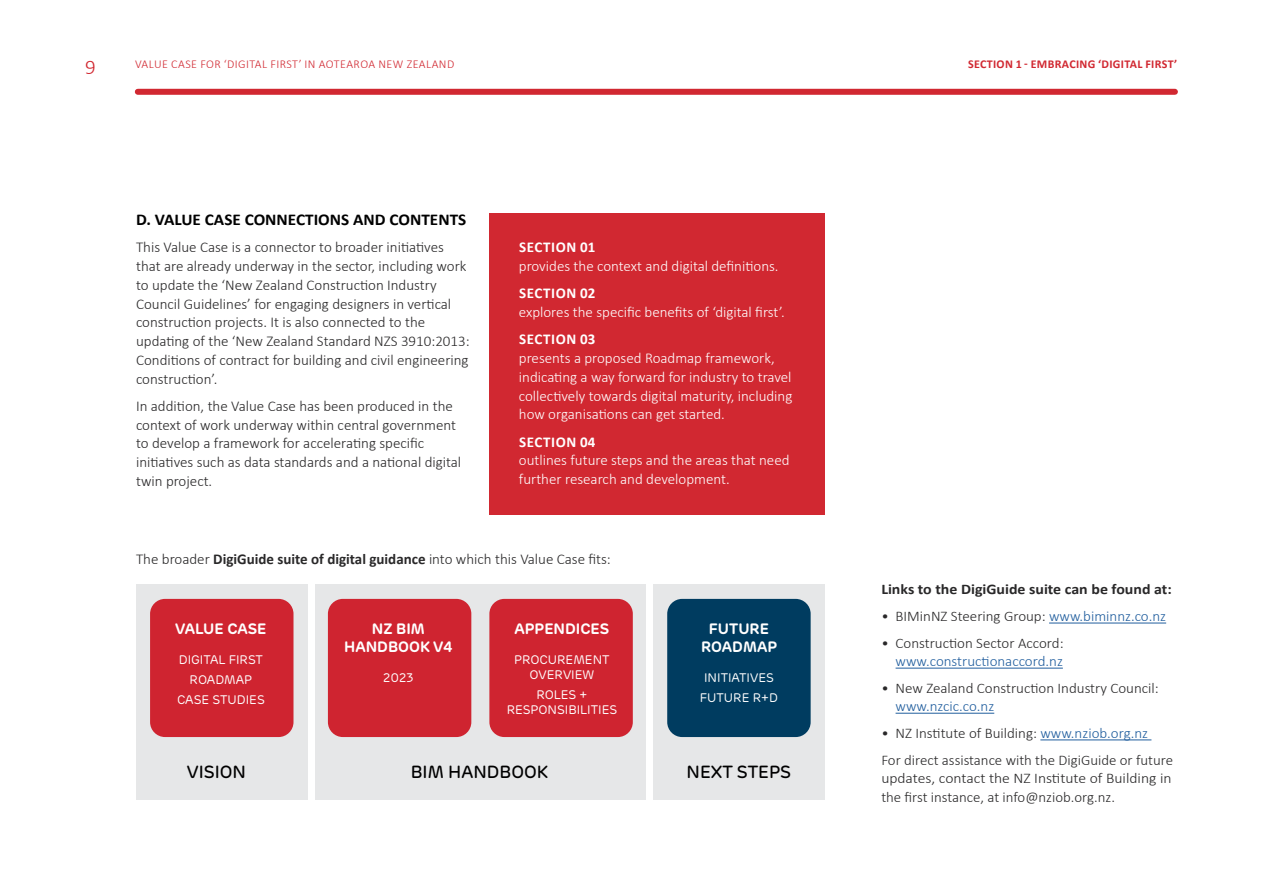
<style>
.page{position:relative;width:1263px;height:893px;background:#fff}
.page>*{position:absolute;margin:0;border:0;box-sizing:border-box;transform-origin:0 0}
.t1{font:300 21px "Calibri";color:#d12831}
.t2{font:500 17.4px "New Rubrik";color:#000}
.t3{font:700 16.5px "Calibri";color:#000;scale:1.04 1}
.t4{font:300 15px/18.8px "Calibri";color:#292829}
.t5{font:300 15px/18.8px "Calibri";color:#fff}
.t6{font:700 15px "Calibri";letter-spacing:.04em;color:#fff}
.t7{font:700 14.85px/17.9px "New Rubrik";color:#fff;text-align:center}
.t8{font:300 14.7px/26.7px "Calibri";color:#292829}
.t9{font:300 14.7px/18.3px "Calibri";color:#292829;scale:1.06 1}
.t10{font:300 14.7px "Calibri";color:#215e9e}
.t11{font:700 14.7px "Calibri";color:#292829;scale:1.08 1}
.t12{font:12.45px/20px "Rubrik";color:#fff;text-align:center}
.t13{font:300 12px "Calibri";letter-spacing:.04em;color:#d12831}
.t14{font:700 12px "Calibri";letter-spacing:.03em;color:#d12831}
.s1{font-weight:700}
.s2{color:#215e9e}
</style>
<div class="page">
<div style="left:138px;top:89px;width:1037px;height:6px;background:#d12831"></div>
<div style="left:136px;top:584px;width:171px;height:215px;background:#e6e7e8"></div>
<div style="left:315px;top:584px;width:330px;height:215px;background:#e6e7e8"></div>
<div style="left:653px;top:584px;width:172px;height:215px;background:#e6e7e8"></div>
<div style="left:150px;top:599px;width:143px;height:138px;background:#cf2430;border-radius:15px"></div>
<div style="left:328px;top:599px;width:143px;height:138px;background:#cf2430;border-radius:15px"></div>
<div style="left:489px;top:599px;width:144px;height:138px;background:#cf2430;border-radius:15px"></div>
<div style="left:667px;top:599px;width:144px;height:138px;background:#003c60;border-radius:15px"></div>
<hr style="left:1049px;top:623px;width:117px;height:1px;background:#215e9e">
<hr style="left:895px;top:668px;width:168px;height:1px;background:#215e9e">
<hr style="left:895px;top:713px;width:99px;height:1px;background:#215e9e">
<hr style="left:1040px;top:739px;width:111px;height:1px;background:#215e9e">
<div style="left:489px;top:213px;width:336px;height:301px;background:#d12831"></div>
<h1 class="t1" style="left:85px;top:54px;width:12px">9</h1>
<p class="t13" style="left:135px;top:56px;width:321px">VALUE CASE FOR ‘DIGITAL FIRST’ IN AOTEAROA NEW ZEALAND</p>
<p class="t14" style="left:968px;top:55px;width:211px">SECTION 1 - EMBRACING ‘DIGITAL FIRST’</p>
<p class="t3" style="left:136px;top:208px;width:319px">D. VALUE CASE CONNECTIONS AND CONTENTS</p>
<p class="t4" style="left:136px;top:238px;width:335px">This Value Case is a connector to broader initiatives that are already underway in the sector, including work to update the ‘New Zealand Construction Industry Council Guidelines’ for engaging designers in vertical construction projects. It is also connected to the updating of the ‘New Zealand Standard NZS 3910:2013:<br>Conditions of contract for building and civil engineering construction’.</p>
<p class="t4" style="left:136px;top:396px;width:327px">In addition, the Value Case has been produced in the context of work underway within central government to develop a framework for accelerating specific initiatives such as data standards and a national digital twin project.</p>
<p class="t6" style="left:519px;top:237px;width:78px">SECTION 01</p>
<p class="t5" style="left:519px;top:257px;width:261px">provides the context and digital definitions.</p>
<p class="t6" style="left:519px;top:283px;width:78px">SECTION 02</p>
<p class="t5" style="left:519px;top:303px;width:267px">explores the specific benefits of ‘digital first’.</p>
<p class="t6" style="left:519px;top:329px;width:78px">SECTION 03</p>
<p class="t5" style="left:519px;top:349px;width:275px">presents a proposed Roadmap framework, indicating a way forward for industry to travel collectively towards digital maturity, including how organisations can get started.</p>
<p class="t6" style="left:519px;top:431px;width:78px">SECTION 04</p>
<p class="t5" style="left:519px;top:451px;width:272px">outlines future steps and the areas that need further research and development.</p>
<p class="t4" style="left:136px;top:549px;width:476px">The broader <span class="s1">DigiGuide suite of digital guidance</span> into which this Value Case fits:</p>
<p class="t7" style="left:175px;top:620px;width:93px">VALUE CASE</p>
<p class="t12" style="left:177px;top:650px;width:89px">DIGITAL FIRST<br>ROADMAP<br>CASE STUDIES</p>
<p class="t7" style="left:344px;top:620px;width:110px">NZ BIM<br>HANDBOOK V4</p>
<p class="t12" style="left:383px;top:668px;width:32px">2023</p>
<p class="t7" style="left:514px;top:620px;width:96px">APPENDICES</p>
<p class="t12" style="left:514px;top:652px;width:97px;line-height:14.9px">PROCUREMENT<br>OVERVIEW</p>
<p class="t12" style="left:507px;top:687px;width:112px;line-height:14.9px">ROLES +<br>RESPONSIBILITIES</p>
<p class="t7" style="left:701px;top:620px;width:78px">FUTURE<br>ROADMAP</p>
<p class="t12" style="left:700px;top:668px;width:80px">INITIATIVES<br>FUTURE R+D</p>
<p class="t2" style="left:187px;top:761px;width:61px">VISION</p>
<p class="t2" style="left:411px;top:761px;width:139px">BIM HANDBOOK</p>
<p class="t2" style="left:687px;top:761px;width:106px">NEXT STEPS</p>
<p class="t11" style="left:881px;top:579px;width:270px">Links to the DigiGuide suite can be found at:</p>
<p class="t8" style="left:881px;top:603px;width:286px">• BIMinNZ Steering Group: <span class="s2">www.biminnz.co.nz</span></p>
<p class="t8" style="left:881px;top:629px;width:184px">• Construction Sector Accord:</p>
<p class="t10" style="left:895px;top:652px;width:169px">www.constructionaccord.nz</p>
<p class="t8" style="left:881px;top:675px;width:279px">• New Zealand Construction Industry Council:</p>
<p class="t10" style="left:895px;top:697px;width:100px">www.nzcic.co.nz</p>
<p class="t8" style="left:881px;top:720px;width:293px">• NZ Institute of Building: <span class="s2">www.nziob.org.nz<br></span>For direct assistance with the DigiGuide or future</p>
<p class="t9" style="left:881px;top:769px;width:275px">updates, contact the NZ Institute of Building in the first instance, at info@nziob.org.nz.</p>
</div>
